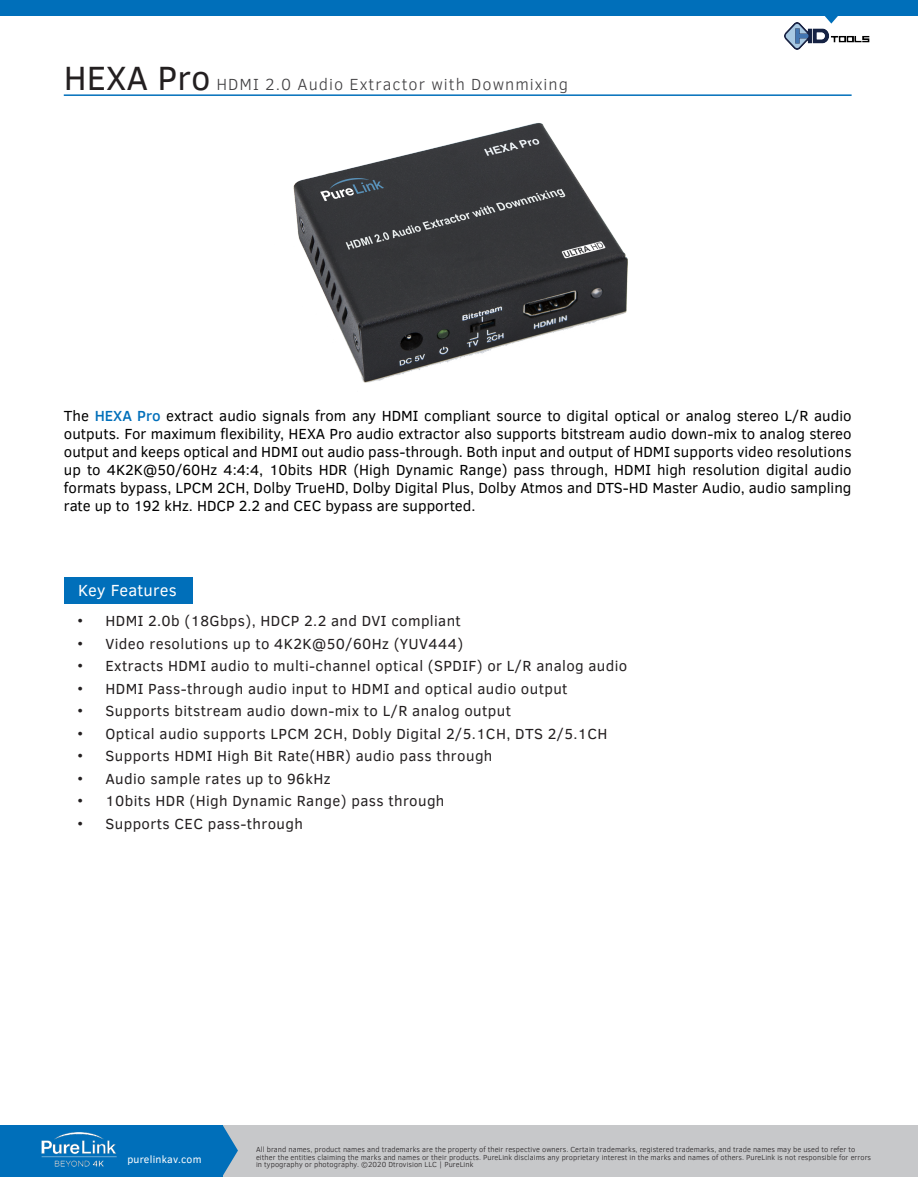
<style>
.page{position:relative;width:918px;height:1188px;background:#fff}
.page>*{position:absolute;margin:0;border:0;box-sizing:border-box;transform-origin:0 0}
.t1{font:300 16.5px "Clear Sans";letter-spacing:.06em;color:#414042}
.t2{font:16.5px "Clear Sans";letter-spacing:.01em;color:#fff}
.t3{font:15px/18px "Clear Sans";color:#000;text-align:justify}
.t4{font:15px "Clear Sans";letter-spacing:.025em;color:#231f20}
.t5{font:10.5px "Clear Sans";letter-spacing:.025em;color:#fff}
.t6{font:300 7.5px/7.5px "Clear Sans";letter-spacing:.01em;color:#231f20}
.s1{font-weight:400;font-size:34.5px;color:#231f20}
.s2{font-weight:500;color:#006fba}
</style>
<div class="page">
<div style="left:223px;top:1125px;width:695px;height:51px;background:#c7c8ca"></div>
<div style="left:0;top:0;width:918px;height:16px;background:#006fba"></div>
<svg style="left:825px;top:16px;width:13px;height:7px"></svg>
<div style="left:0;top:1125px;width:223px;height:51px;background:#006fba"></div>
<svg style="left:223px;top:1126px;width:15px;height:49px"></svg>
<img style="left:784px;top:23px;width:86px;height:26px">
<hr style="left:64px;top:94px;width:788px;height:2px;background:#006fba">
<img style="left:41px;top:1132px;width:75px;height:35px">
<div style="left:64px;top:577px;width:128px;height:27px;background:#006fba"></div>
<img style="left:196px;top:94px;width:530px;height:289px">
<p class="t1" style="left:64px;top:74px;width:506px"><span class="s1">HEXA Pro</span> HDMI 2.0 Audio Extractor with Downmixing</p>
<p class="t3" style="left:64px;top:407px;width:789px">The <span class="s2">HEXA Pro</span> extract audio signals from any HDMI compliant source to digital optical or analog stereo L/R audio outputs. For maximum flexibility, HEXA Pro audio extractor also supports bitstream audio down-mix to analog stereo output and keeps optical and HDMI out audio pass-through. Both input and output of HDMI supports video resolutions up to 4K2K@50/60Hz 4:4:4, 10bits HDR (High Dynamic Range) pass through, HDMI high resolution digital audio formats bypass, LPCM 2CH, Dolby TrueHD, Dolby Digital Plus, Dolby Atmos and DTS-HD Master Audio, audio sampling rate up to 192 kHz. HDCP 2.2 and CEC bypass are supported.</p>
<p class="t2" style="left:78px;top:579px;width:100px">Key Features</p>
<p class="t4" style="left:77px;top:611px;width:385px">• HDMI 2.0b (18Gbps), HDCP 2.2 and DVI compliant</p>
<p class="t4" style="left:77px;top:634px;width:387px">• Video resolutions up to 4K2K@50/60Hz (YUV444)</p>
<p class="t4" style="left:77px;top:656px;width:551px">• Extracts HDMI audio to multi-channel optical (SPDIF) or L/R analog audio</p>
<p class="t4" style="left:77px;top:679px;width:492px">• HDMI Pass-through audio input to HDMI and optical audio output</p>
<p class="t4" style="left:77px;top:701px;width:435px">• Supports bitstream audio down-mix to L/R analog output</p>
<p class="t4" style="left:77px;top:724px;width:532px">• Optical audio supports LPCM 2CH, Dobly Digital 2/5.1CH, DTS 2/5.1CH</p>
<p class="t4" style="left:77px;top:746px;width:417px">• Supports HDMI High Bit Rate(HBR) audio pass through</p>
<p class="t4" style="left:77px;top:769px;width:255px">• Audio sample rates up to 96kHz</p>
<p class="t4" style="left:77px;top:791px;width:369px">• 10bits HDR (High Dynamic Range) pass through</p>
<p class="t4" style="left:77px;top:814px;width:227px">• Supports CEC pass-through</p>
<p class="t5" style="left:127px;top:1153px;width:76px">purelinkav.com</p>
<p class="t6" style="left:256px;top:1146px;width:617px">All brand names, product names and trademarks are the property of their respective owners. Certain trademarks, registered trademarks, and trade names may be used to refer to either the entities claiming the marks and names or their products. PureLink disclaims any proprietary interest in the marks and names of others. PureLink is not responsible for errors in typography or photography. ©2020 Dtrovision LLC | PureLink</p>
</div>
